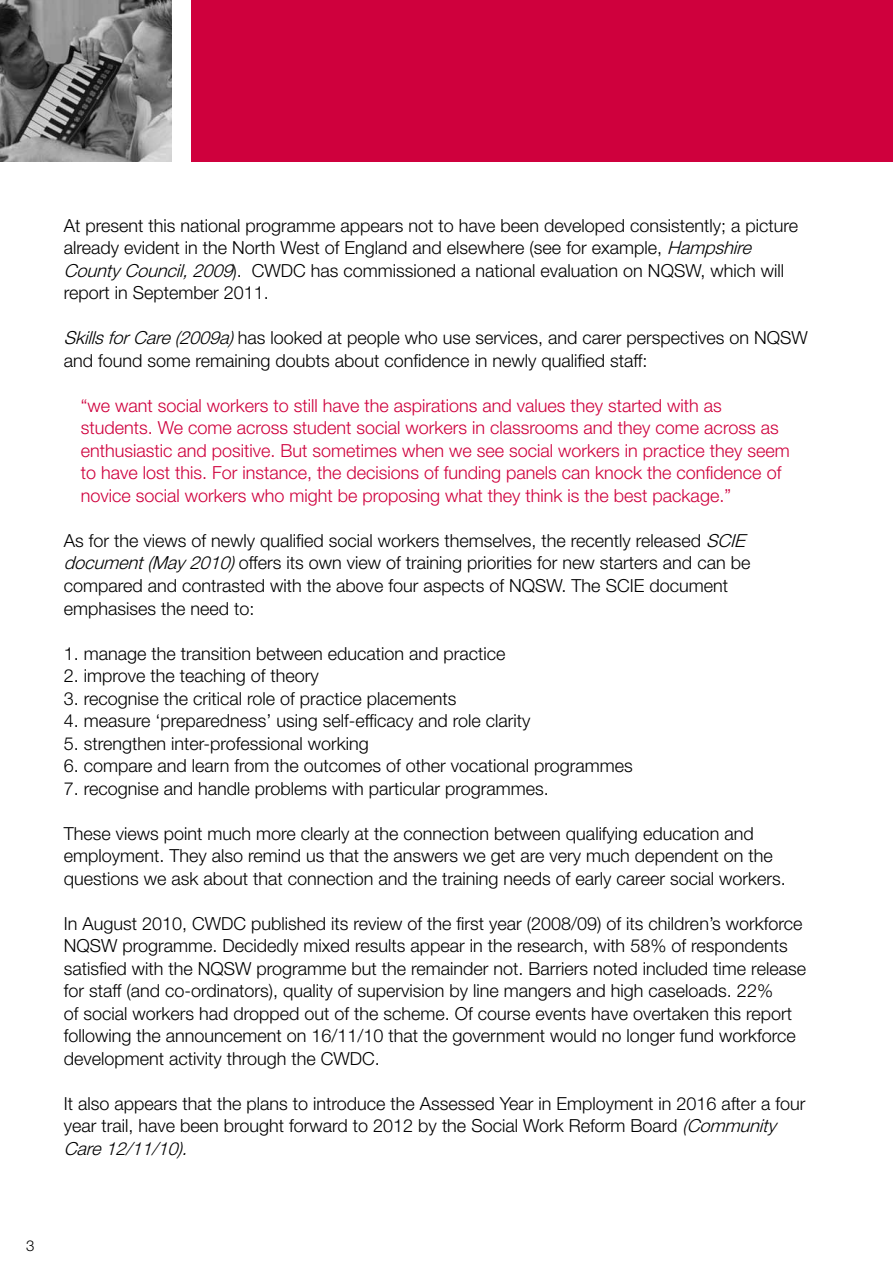
<style>
.page{position:relative;width:893px;height:1263px;background:#fff}
.page>*{position:absolute;margin:0;border:0;box-sizing:border-box;transform-origin:0 0}
.t1{font:300 18px/22.5px "Helvetica Neue LT Std";color:#000}
.t2{font:300 18px/22.5px "Helvetica Neue LT Std";color:#cf003d}
.t3{font:300 15px "Helvetica Neue LT Std";color:#000}
.s1{font-style:italic}
</style>
<div class="page">
<div style="left:191px;top:0;width:702px;height:161px;background:#cf003d"></div>
<img style="left:0;top:0;width:172px;height:161px">
<p class="t1" style="left:64px;top:214px;width:736px">At present this national programme appears not to have been developed consistently; a picture already evident in the North West of England and elsewhere (see for example, <span class="s1">Hampshire County Council,2009</span>). CWDC has commissioned a national evaluation on NQSW, which will report in September 2011.</p>
<p class="t1" style="left:64px;top:326px;width:746px"><span class="s1">SkillsforCare(2009a)</span> has looked at people who use services, and carer perspectives on NQSW and found some remaining doubts about confidence in newly qualified staff:</p>
<p class="t2" style="left:81px;top:394px;width:711px">“we want social workers to still have the aspirations and values they started with as students. We come across student social workers in classrooms and they come across as enthusiastic and positive. But sometimes when we see social workers in practice they seem to have lost this. For instance, the decisions of funding panels can knock the confidence of novice social workers who might be proposing what they think is the best package.”</p>
<p class="t1" style="left:64px;top:529px;width:688px">As for the views of newly qualified social workers themselves, the recently released <span class="s1">SCIE document(May 2010)</span> offers its own view of training priorities for new starters and can be compared and contrasted with the above four aspects of NQSW. The SCIE document emphasises the need to:</p>
<p class="t1" style="left:64px;top:641px;width:443px">1. manage the transition between education and practice</p>
<p class="t1" style="left:64px;top:664px;width:257px">2. improve the teaching of theory</p>
<p class="t1" style="left:64px;top:686px;width:394px">3. recognise the critical role of practice placements</p>
<p class="t1" style="left:64px;top:709px;width:468px">4. measure ‘preparedness’ using self-efficacy and role clarity</p>
<p class="t1" style="left:64px;top:731px;width:307px">5. strengthen inter-professional working</p>
<p class="t1" style="left:64px;top:754px;width:570px">6. compare and learn from the outcomes of other vocational programmes</p>
<p class="t1" style="left:64px;top:776px;width:487px">7. recognise and handle problems with particular programmes.</p>
<p class="t1" style="left:64px;top:821px;width:723px">These views point much more clearly at the connection between qualifying education and employment. They also remind us that the answers we get are very much dependent on the questions we ask about that connection and the training needs of early career social workers.</p>
<p class="t1" style="left:64px;top:911px;width:744px">In August 2010, CWDC published its review of the first year (2008/09) of its children’s workforce NQSW programme. Decidedly mixed results appear in the research, with 58% of respondents satisfied with the NQSW programme but the remainder not. Barriers noted included time release for staff (and co-ordinators), quality of supervision by line mangers and high caseloads. 22%<br>of social workers had dropped out of the scheme. Of course events have overtaken this report following the announcement on 16/11/10 that the government would no longer fund workforce development activity through the CWDC.</p>
<p class="t1" style="left:64px;top:1091px;width:743px">It also appears that the plans to introduce the Assessed Year in Employment in 2016 after a four year trail, have been brought forward to 2012 by the Social Work Reform Board <span class="s1">(Community<br>Care12/11/10) .</span></p>
<p class="t3" style="left:26px;top:1236px;width:10px">3</p>
</div>
